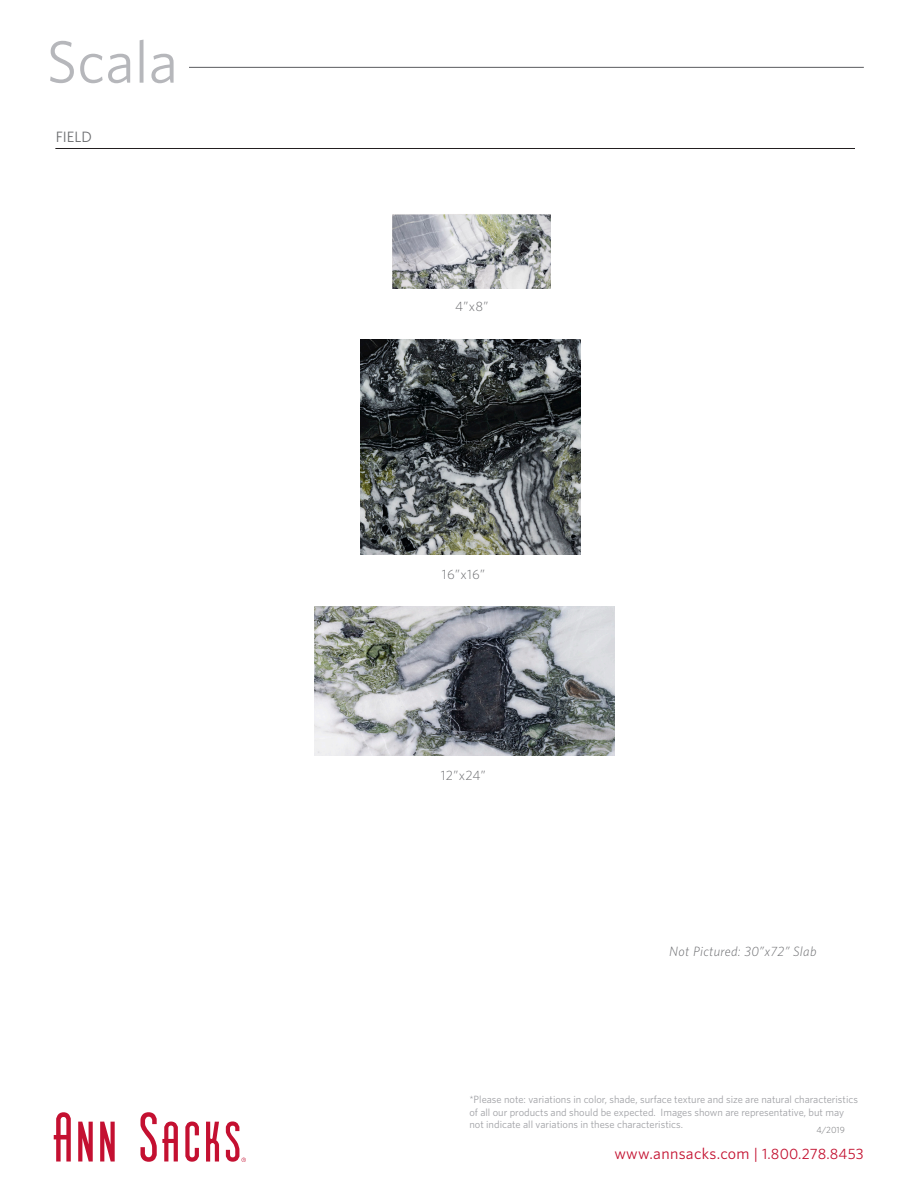
<style>
.page{position:relative;width:918px;height:1188px;background:#fff}
.page>*{position:absolute;margin:0;border:0;box-sizing:border-box;transform-origin:0 0}
.t1{font:60px "Whitney";color:#b6b7bb}
.t2{font:15.9px "Whitney";letter-spacing:.02em;color:#c3102f}
.Body_Text{font:15px "Whitney";color:#6c6d70}
.t3{font:italic 300 13.5px "Whitney";letter-spacing:.025em;color:#6c6d70}
.t4{font:300 13.5px "Whitney";letter-spacing:.025em;color:#6c6d70}
.t5{font:10.5px/12.6px "Whitney";color:#a0a1a5}
.t6{font:300 9px "Whitney";color:#6c6d70}
.s1{font-size:15.6px}
.s2{font-size:15px}
</style>
<div class="page">
<hr style="left:189px;top:67px;width:675px;height:1px;background:#6c6d70">
<svg style="left:54px;top:1112px;width:17px;height:50px"></svg>
<svg style="left:140px;top:1112px;width:38px;height:50px"></svg>
<svg style="left:185px;top:1122px;width:14px;height:40px"></svg>
<svg style="left:78px;top:1122px;width:15px;height:40px"></svg>
<svg style="left:100px;top:1122px;width:15px;height:40px"></svg>
<svg style="left:206px;top:1122px;width:13px;height:40px"></svg>
<svg style="left:226px;top:1121px;width:20px;height:41px"></svg>
<img style="left:392px;top:214px;width:159px;height:74px">
<hr style="left:55px;top:148px;width:800px;height:1px;background:#231f20">
<img style="left:314px;top:607px;width:301px;height:149px">
<img style="left:360px;top:339px;width:220px;height:216px">
<h1 class="t1" style="left:46px;top:22px;width:133px">Scala</h1>
<p class="Body_Text" style="left:56px;top:126px;width:38px">FIELD</p>
<p class="t4" style="left:455px;top:297px;width:35px">4”x8”</p>
<p class="t4" style="left:442px;top:566px;width:45px">16”x16”</p>
<p class="t4" style="left:441px;top:767px;width:47px">12”x24”</p>
<p class="t3" style="left:669px;top:942px;width:149px">Not Pictured: 30”x72” Slab</p>
<p class="t5" style="left:469px;top:1093px;width:390px">*Please note: variations in color, shade, surface texture and size are natural characteristics of all our products and should be expected. Images shown are representative, but may not indicate all variations in these characteristics.</p>
<p class="t6" style="left:816px;top:1123px;width:30px">4/2019</p>
<h2 class="t2" style="left:614px;top:1143px;width:251px">www.annsacks.com <span class="s1">|</span> <span class="s2">1.800.278.8453</span></h2>
</div>
